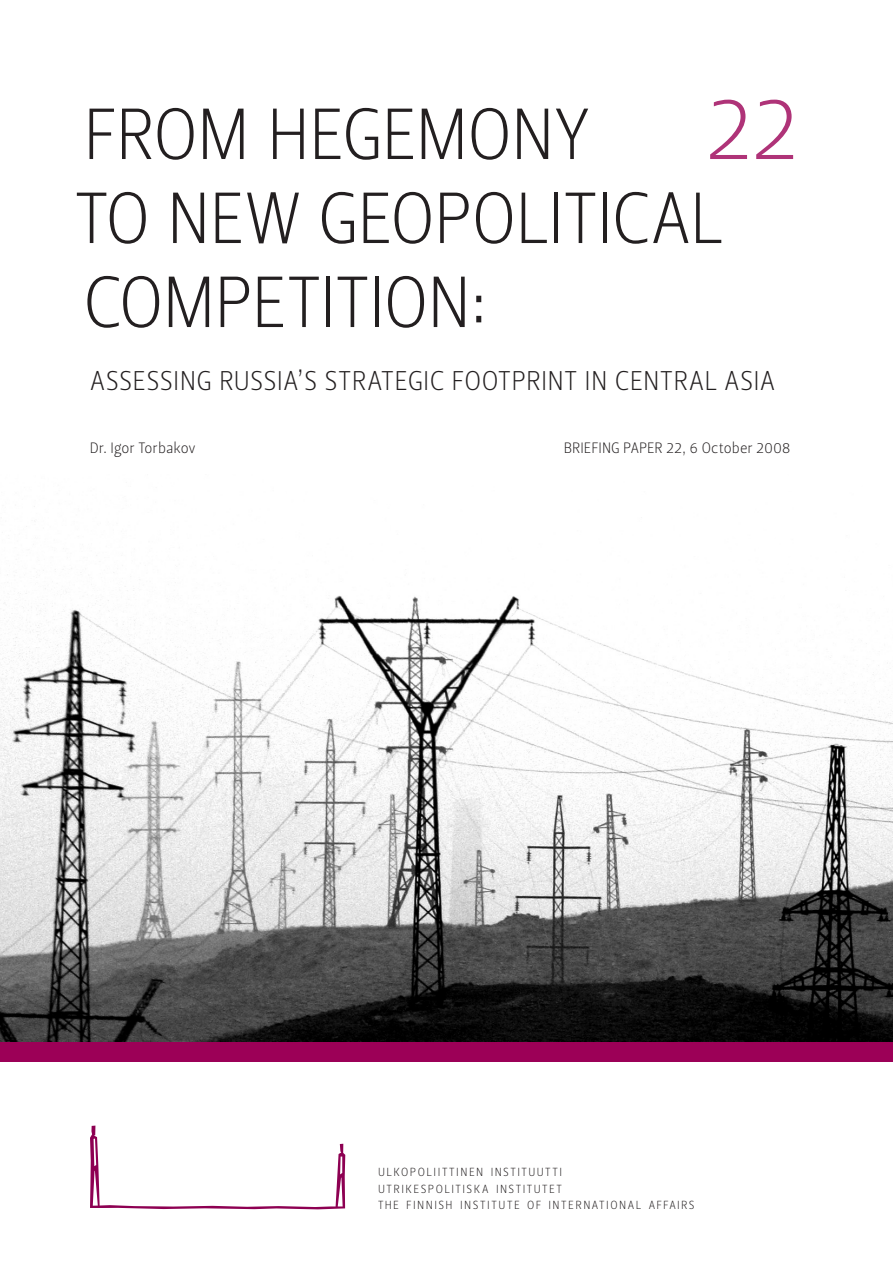
<style>
.page{position:relative;width:893px;height:1263px;background:#fff}
.page>*{position:absolute;margin:0;border:0;box-sizing:border-box;transform-origin:0 0}
.t1{font:90px "Leitura Sans Grot 1";color:#af3378}
.t2{font:72px/84px "Leitura Sans Grot 1";letter-spacing:-.015em;color:#231f20}
.t3{font:27px "Leitura Sans Grot 1";letter-spacing:.015em;color:#231f20}
.t4{font:15px "Leitura Sans Grot 1";letter-spacing:.005em;color:#231f20}
.t5{font:11.7px/16.2px "Leitura Sans Grot 1";letter-spacing:.125em;color:#231f20}
</style>
<div class="page">
<div style="left:0;top:1040px;width:893px;height:22px;background:#9c0057"></div>
<img style="left:0;top:506px;width:893px;height:535px">
<svg style="left:90px;top:1125px;width:255px;height:84px"></svg>
<h1 class="t1" style="left:705px;top:95px;width:95px">22</h1>
<h2 class="t2" style="left:75px;top:102px;width:650px">FROM HEGEMONY<br>TO NEW GEOPOLITICAL<br>COMPETITION:</h2>
<h3 class="t3" style="left:90px;top:371px;width:686px">ASSESSING RUSSIA’S STRATEGIC FOOTPRINT IN CENTRAL ASIA</h3>
<p class="t4" style="left:90px;top:442px;width:108px">Dr. Igor Torbakov</p>
<p class="t4" style="left:564px;top:442px;width:228px">BRIEFING PAPER 22, 6 October 2008</p>
<p class="t5" style="left:378px;top:1166px;width:318px">ULKOPOLIITTINEN INSTITUUTTI<br>UTRIKESPOLITISKA INSTITUTET<br>THE FINNISH INSTITUTE OF INTERNATIONAL AFFAIRS</p>
</div>
